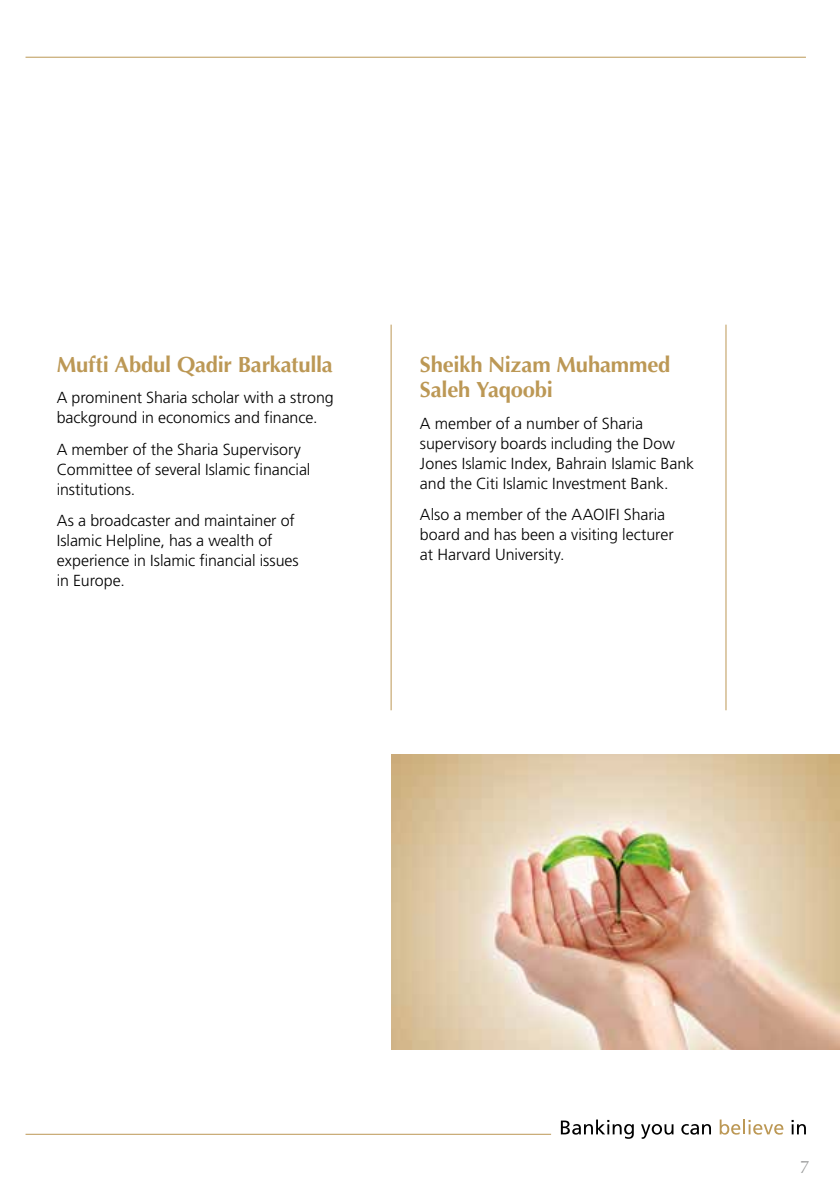
<style>
.page{position:relative;width:840px;height:1191px;background:#fff}
.page>*{position:absolute;margin:0;border:0;box-sizing:border-box;transform-origin:0 0}
.t1{font:700 22px/25.2px "Optima";letter-spacing:-.01em;color:#bc9855}
.t2{font:18px "Optima";color:#9c9d9d}
.t3{font:300 16px/20px "Frutiger";letter-spacing:-.005em;color:#000}
</style>
<div class="page">
<svg style="left:560px;top:1119px;width:73px;height:19px"></svg>
<svg style="left:641px;top:1124px;width:32px;height:14px"></svg>
<svg style="left:681px;top:1124px;width:29px;height:10px"></svg>
<svg style="left:719px;top:1119px;width:64px;height:15px"></svg>
<svg style="left:791px;top:1120px;width:14px;height:14px"></svg>
<hr style="left:26px;top:1133px;width:524px;height:1px;background:#bc9855">
<hr style="left:26px;top:57px;width:779px;height:1px;background:#bc9855">
<img style="left:391px;top:754px;width:448px;height:295px">
<hr style="left:390px;top:325px;width:1px;height:385px;background:#bc9855">
<hr style="left:725px;top:325px;width:1px;height:385px;background:#bc9855">
<h1 class="t1" style="left:57px;top:352px;width:277px">Mufti Abdul Qadir Barkatulla</h1>
<p class="t3" style="left:57px;top:388px;width:278px">A prominent Sharia scholar with a strong background in economics and finance.</p>
<p class="t3" style="left:57px;top:439px;width:255px">A member of the Sharia Supervisory<br>Committee of several Islamic financial institutions.</p>
<p class="t3" style="left:57px;top:510px;width:243px">As a broadcaster and maintainer of<br>Islamic Helpline, has a wealth of experience in Islamic financial issues in Europe.</p>
<h1 class="t1" style="left:420px;top:352px;width:252px">Sheikh Nizam Muhammed<br>Saleh Yaqoobi</h1>
<p class="t3" style="left:420px;top:413px;width:275px">A member of a number of Sharia supervisory boards including the Dow Jones Islamic Index, Bahrain Islamic Bank and the Citi Islamic Investment Bank.</p>
<p class="t3" style="left:420px;top:504px;width:255px">Also a member of the AAOIFI Sharia board and has been a visiting lecturer at Harvard University.</p>
<p class="t2" style="left:799px;top:1156px;width:12px">7</p>
</div>
